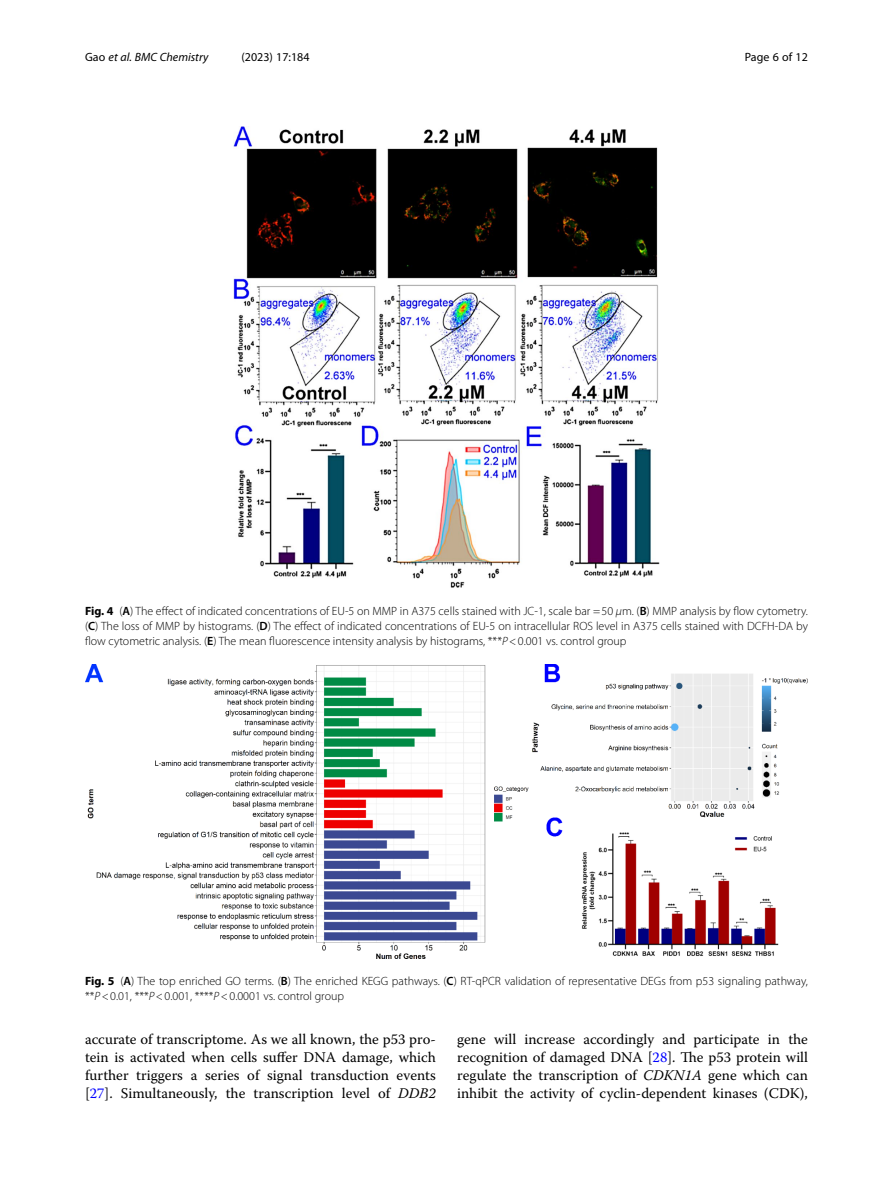
<style>
.page{position:relative;width:893px;height:1191px;background:#fff}
.page>*{position:absolute;margin:0;border:0;box-sizing:border-box;transform-origin:0 0}
.Body_Text_Indent{font:14.7px/18px "Warnock Pro";color:#000;text-align:justify}
.Figure_Caption{font:300 12px/15px "Myriad Pro";color:#000}
.t1{font:12px "Myriad Pro";color:#000}
.t2{font:italic 12px "Myriad Pro";color:#000}
.s1{font-style:normal}
.s2{font-weight:700}
.s3{font-weight:600}
.s4{font-style:italic}
.s5{color:#00f}
</style>
<div class="page">
<img style="left:85px;top:664px;width:723px;height:294px">
<img style="left:234px;top:126px;width:425px;height:462px">
<p class="t2" style="left:85px;top:50px;width:125px"><span class="s1">Gao</span> et al. BMC Chemistry</p>
<p class="t1" style="left:241px;top:50px;width:70px">(2023) 17:184</p>
<p class="t1" style="left:745px;top:50px;width:65px">Page 6 of 12</p>
<p class="Figure_Caption" style="left:85px;top:603px;width:724px;text-align:justify"><span class="s2">Fig. 4</span> (<span class="s3">A</span>) The effect of indicated concentrations of EU-5 on MMP in A375 cells stained with JC-1, scale bar =50 <span class="s4">µ</span>m. (<span class="s3">B</span>) MMP analysis by flow cytometry. (<span class="s3">C</span>) The loss of MMP by histograms. (<span class="s3">D</span>) The effect of indicated concentrations of EU-5 on intracellular ROS level in A375 cells stained with DCFH-DA by flow cytometric analysis. (<span class="s3">E</span>) The mean fluorescence intensity analysis by histograms, ***<span class="s4">P</span>&lt;0.001 vs. control group</p>
<p class="Figure_Caption" style="left:85px;top:973px;width:724px"><span class="s2">Fig. 5</span> (<span class="s3">A</span>) The top enriched GO terms. (<span class="s3">B</span>) The enriched KEGG pathways. (<span class="s3">C</span>) RT-qPCR validation of representative DEGs from p53 signaling pathway, **<span class="s4">P</span>&lt;0.01, ***<span class="s4">P</span>&lt;0.001, ****<span class="s4">P</span>&lt;0.0001 vs. control group</p>
<p class="Body_Text_Indent" style="left:85px;top:1030px;width:352px">accurate of transcriptome. As we all known, the p53 pro&shy;tein is activated when cells suffer DNA damage, which further triggers a series of signal transduction events [<span class="s5">27</span>]. Simultaneously, the transcription level of <span class="s4">DDB2</span></p>
<p class="Body_Text_Indent" style="left:457px;top:1030px;width:352px">gene will increase accordingly and participate in the recognition of damaged DNA [<span class="s5">28</span>]. The p53 protein will regulate the transcription of <span class="s4">CDKN1A</span> gene which can inhibit the activity of cyclin-dependent kinases (CDK),</p>
</div>
